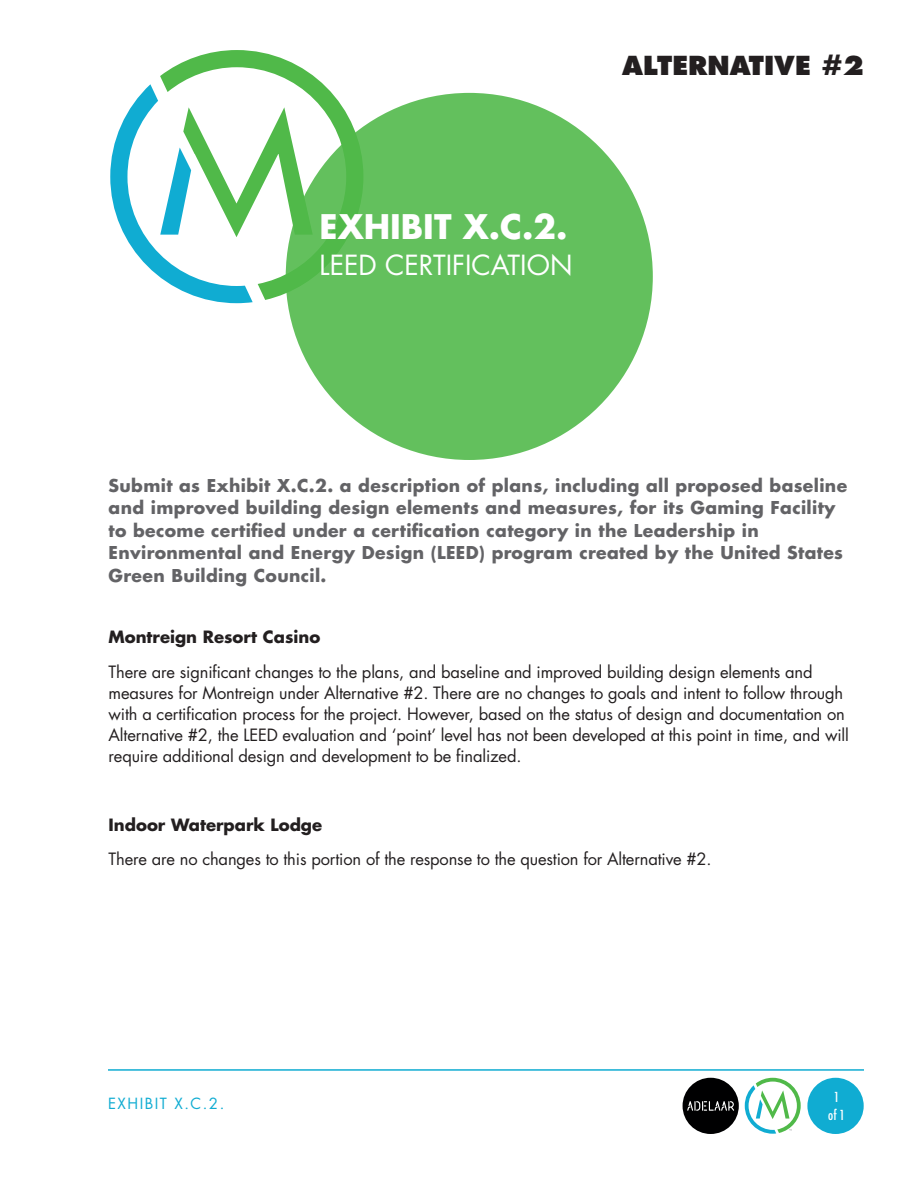
<style>
.page{position:relative;width:918px;height:1188px;background:#fff}
.page>*{position:absolute;margin:0;border:0;box-sizing:border-box;transform-origin:0 0}
.t1{font:700 33px "Futura Std";color:#fff}
.t2{font:27px "Futura Std";color:#fff}
.t3{font:800 25.5px "Futura Std";color:#231f20}
.t4{font:700 17.25px/22.5px "Futura Std";letter-spacing:.02em;color:#636366}
.t5{font:16.5px/21px "Futura Std";letter-spacing:-.01em;color:#231f20}
.t6{font:700 16.5px "Futura Std";color:#231f20}
.t7{font:15px "Futura Std";letter-spacing:.1em;color:#10acd2}
.t8{font:condensed 13.5px "Futura Std";color:#fff}
.t9{font:500 condensed 13.5px "Futura";color:#fff}
</style>
<div class="page">
<hr style="left:108px;top:1069px;width:756px;height:2px;background:#10acd2">
<svg style="left:745px;top:1078px;width:56px;height:56px"></svg>
<div style="left:807px;top:1078px;width:57px;height:56px;background:#10acd2;border-radius:50%"></div>
<div style="left:683px;top:1078px;width:56px;height:56px;background:#000001;border-radius:50%"></div>
<svg style="left:687px;top:1101px;width:47px;height:10px"></svg>
<svg style="left:110px;top:84px;width:178px;height:219px"></svg>
<svg style="left:160px;top:50px;width:202px;height:250px"></svg>
<div style="left:286px;top:93px;width:367px;height:367px;background:#63c05d;border-radius:50%"></div>
<h3 class="t3" style="left:622px;top:49px;width:243px">ALTERNATIVE #2</h3>
<h1 class="t1" style="left:320px;top:205px;width:249px">EXHIBIT X.C.2.</h1>
<h2 class="t2" style="left:320px;top:248px;width:254px">LEED CERTIFICATION</h2>
<p class="t4" style="left:109px;top:474px;width:740px">Submit as Exhibit X.C.2. a description of plans, including all proposed baseline and improved building design elements and measures, for its Gaming Facility to become certified under a certification category in the Leadership in Environmental and Energy Design (LEED) program created by the United States Green Building Council.</p>
<p class="t6" style="left:109px;top:626px;width:213px">Montreign Resort Casino</p>
<p class="t5" style="left:109px;top:661px;width:742px">There are significant changes to the plans, and baseline and improved building design elements and measures for Montreign under Alternative #2. There are no changes to goals and intent to follow through with a certification process for the project. However, based on the status of design and documentation on Alternative #2, the LEED evaluation and ‘point’ level has not been developed at this point in time, and will require additional design and development to be finalized.</p>
<p class="t6" style="left:109px;top:814px;width:215px">Indoor Waterpark Lodge</p>
<p class="t5" style="left:109px;top:849px;width:604px">There are no changes to this portion of the response to the question for Alternative #2.</p>
<p class="t7" style="left:108px;top:1094px;width:118px">EXHIBIT X.C.2.</p>
<p class="t9" style="left:834px;top:1088px;width:7px">1</p>
<p class="t8" style="left:828px;top:1107px;width:18px">of 1</p>
</div>
